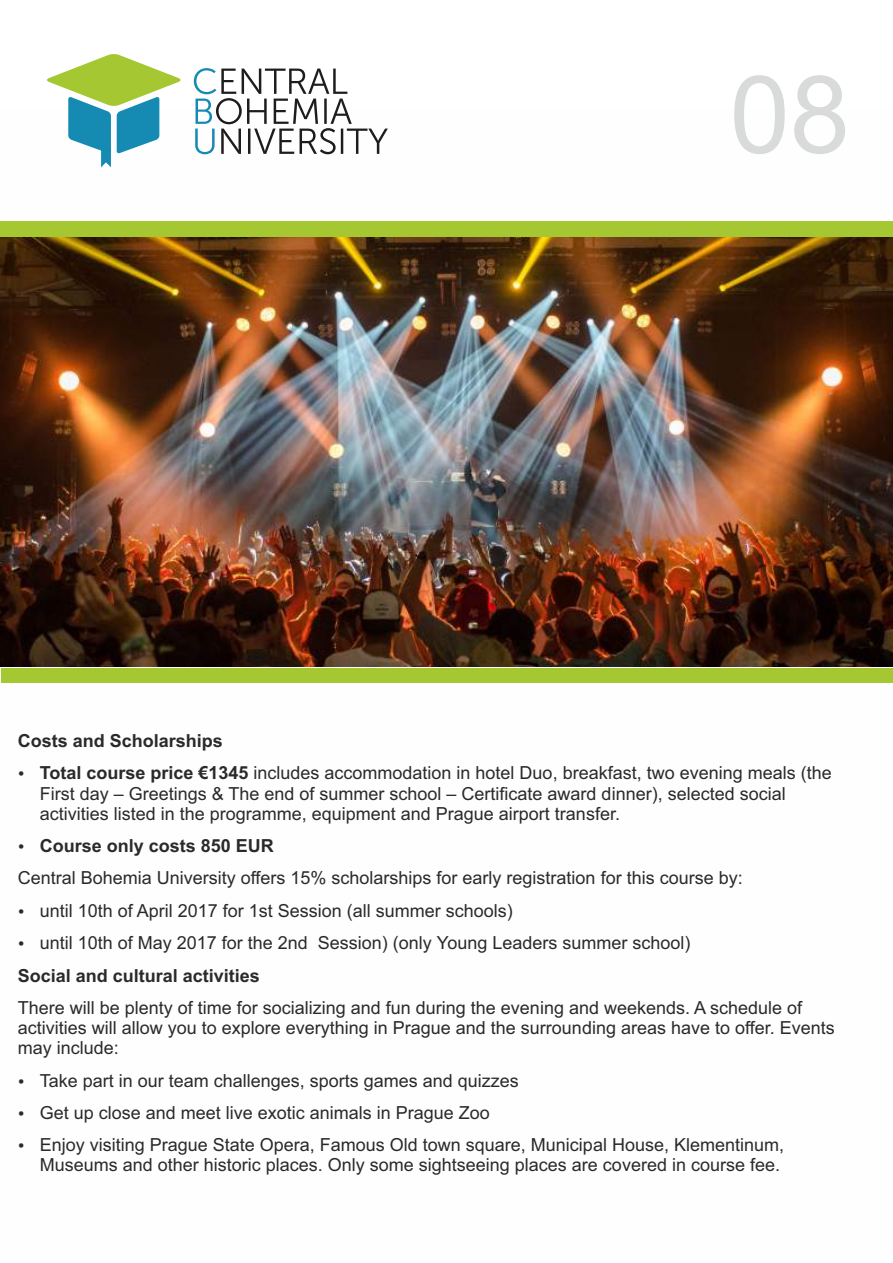
<style>
.page{position:relative;width:893px;height:1263px;background:#fff}
.page>*{position:absolute;margin:0;border:0;box-sizing:border-box;transform-origin:0 0}
.t1{font:108px "Arial";color:#d9dada}
.t2{font:18px/32.4px "Arial";color:#2b2a29}
.t3{font:700 18px "Arial";color:#2b2a29}
.s1{font-weight:700}
</style>
<div class="page">
<img style="left:0;top:237px;width:893px;height:430px">
<svg style="left:194px;top:68px;width:194px;height:86px"></svg>
<svg style="left:47px;top:54px;width:134px;height:113px"></svg>
<div style="left:1px;top:668px;width:892px;height:15px;background:#a4c732"></div>
<div style="left:0;top:221px;width:893px;height:16px;background:#a4c732"></div>
<h1 class="t1" style="left:730px;top:74px;width:122px">08</h1>
<p class="t2" style="left:40px;top:726px;width:794px;text-indent:-22px"><span class="s1">Costs and Scholarships<br>Total course price €1345</span> includes accommodation in hotel Duo, breakfast, two evening meals (the</p>
<p class="t2" style="left:40px;top:785px;width:747px;line-height:20.1px">First day – Greetings &amp; The end of summer school – Certificate award dinner), selected social activities listed in the programme, equipment and Prague airport transfer.</p>
<p class="t3" style="left:40px;top:839px;width:236px">Course only costs 850 EUR</p>
<p class="t2" style="left:40px;top:863px;width:704px;text-indent:-22px">Central Bohemia University offers 15% scholarships for early registration for this course by: until 10th of April 2017 for 1st Session (all summer schools)<br>until 10th of May 2017 for the 2nd Session) (only Young Leaders summer school)</p>
<p class="t3" style="left:18px;top:968px;width:244px">Social and cultural activities</p>
<p class="t2" style="left:18px;top:999px;width:819px;line-height:20.1px">There will be plenty of time for socializing and fun during the evening and weekends. A schedule of activities will allow you to explore everything in Prague and the surrounding areas have to offer. Events may include:</p>
<p class="t2" style="left:40px;top:1066px;width:746px">Take part in our team challenges, sports games and quizzes<br>Get up close and meet live exotic animals in Prague Zoo<br>Enjoy visiting Prague State Opera, Famous Old town square, Municipal House, Klementinum,</p>
<p class="t2" style="left:40px;top:1150px;width:742px">Museums and other historic places. Only some sightseeing places are covered in course fee.</p>
</div>
